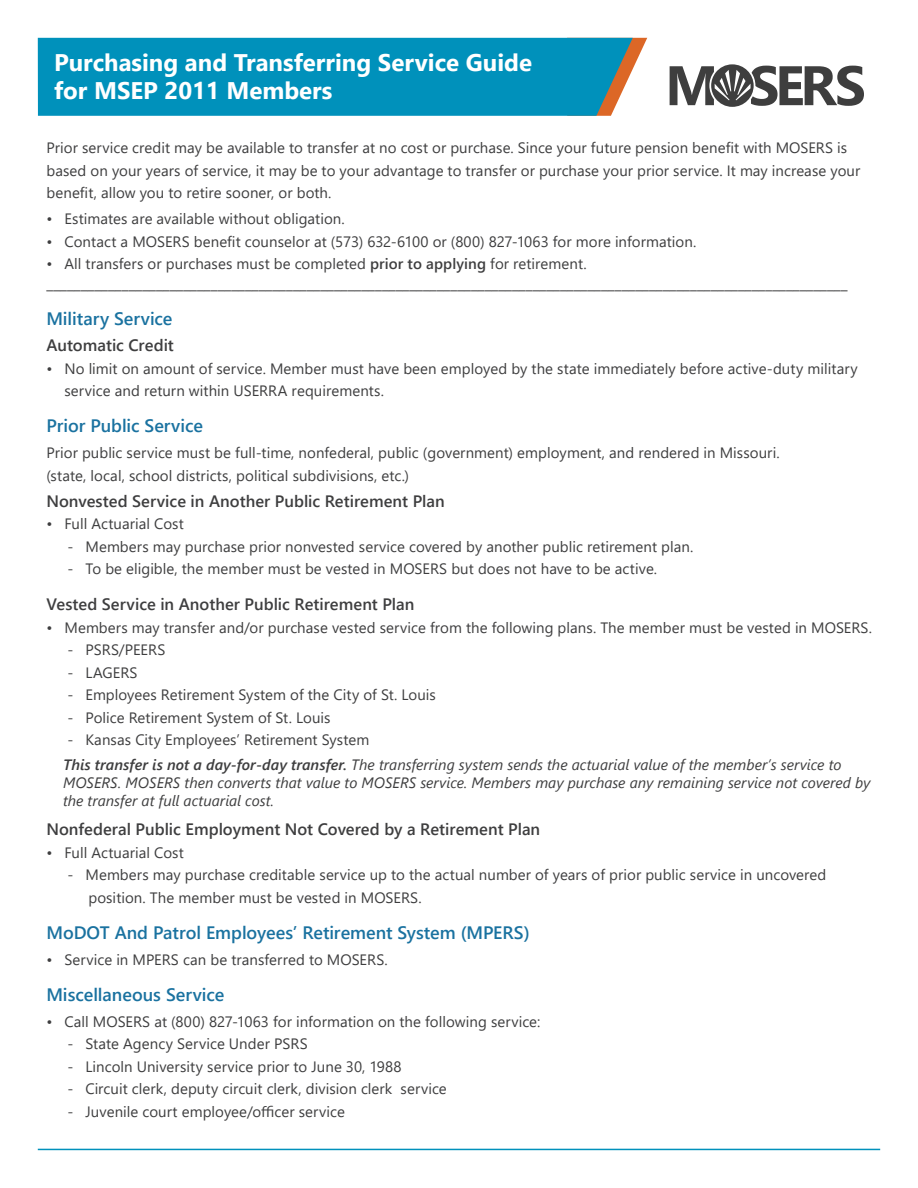
<style>
.page{position:relative;width:918px;height:1188px;background:#fff}
.page>*{position:absolute;margin:0;border:0;box-sizing:border-box;transform-origin:0 0}
.t1{font:700 24px "Segoe UI";color:#fff}
.t2{font:600 18px "Segoe UI";color:#1a72a0}
.t3{font:600 16.5px "Segoe UI";color:#3e3e3f}
.t4{font:16.5px "Segoe UI";color:#3e3e3f}
.t5{font:15px/22.5px "Segoe UI";letter-spacing:.005em;color:#3e3e3f}
.t6{font:italic 15px/18px "Segoe UI";color:#3e3e3f}
.s1{font-weight:600}
</style>
<div class="page">
<svg style="left:670px;top:64px;width:194px;height:43px"></svg>
<hr style="left:38px;top:1149px;width:842px;height:1px;background:#0091bb">
<svg style="left:633px;top:38px;width:14px;height:30px"></svg>
<div style="left:37px;top:38px;width:596px;height:78px;background:#0091bb"></div>
<p class="t1" style="left:54px;top:39px;width:480px">Purchasing and Transferring Service Guide</p>
<p class="t1" style="left:54px;top:68px;width:280px">for MSEP 2011 Members</p>
<p class="t5" style="left:46px;top:136px;width:815px">Prior service credit may be available to transfer at no cost or purchase. Since your future pension benefit with MOSERS is based on your years of service, it may be to your advantage to transfer or purchase your prior service. It may increase your benefit, allow you to retire sooner, or both.</p>
<p class="t5" style="left:46px;top:207px;width:300px">• Estimates are available without obligation.</p>
<p class="t5" style="left:46px;top:229px;width:651px">• Contact a MOSERS benefit counselor at (573) 632-6100 or (800) 827-1063 for more information.</p>
<p class="t5" style="left:46px;top:252px;width:542px">• All transfers or purchases must be completed <span class="s1">prior to applying</span> for retirement.</p>
<p class="t4" style="left:46px;top:268px;width:803px">_____________________________________________________________________________________________________________________</p>
<p class="t2" style="left:46px;top:302px;width:128px">Military Service</p>
<p class="t3" style="left:46px;top:330px;width:129px">Automatic Credit</p>
<p class="t5" style="left:64px;top:356px;width:795px;text-indent:-18px">• No limit on amount of service. Member must have been employed by the state immediately before active-duty military service and return within USERRA requirements.</p>
<p class="t2" style="left:46px;top:409px;width:158px">Prior Public Service</p>
<p class="t5" style="left:46px;top:440px;width:735px">Prior public service must be full-time, nonfederal, public (government) employment, and rendered in Missouri. (state, local, school districts, political subdivisions, etc.)</p>
<p class="t3" style="left:46px;top:485px;width:400px">Nonvested Service in Another Public Retirement Plan</p>
<p class="t5" style="left:46px;top:511px;width:139px">• Full Actuarial Cost</p>
<p class="t5" style="left:68px;top:534px;width:627px">- Members may purchase prior nonvested service covered by another public retirement plan.</p>
<p class="t5" style="left:68px;top:556px;width:591px">- To be eligible, the member must be vested in MOSERS but does not have to be active.</p>
<p class="t3" style="left:46px;top:589px;width:370px">Vested Service in Another Public Retirement Plan</p>
<p class="t5" style="left:46px;top:615px;width:827px">• Members may transfer and/or purchase vested service from the following plans. The member must be vested in MOSERS.</p>
<p class="t5" style="left:68px;top:637px;width:99px">- PSRS/PEERS</p>
<p class="t5" style="left:68px;top:660px;width:72px">- LAGERS</p>
<p class="t5" style="left:68px;top:682px;width:370px">- Employees Retirement System of the City of St. Louis</p>
<p class="t5" style="left:68px;top:705px;width:265px">- Police Retirement System of St. Louis</p>
<p class="t5" style="left:68px;top:727px;width:303px">- Kansas City Employees’ Retirement System</p>
<p class="t6" style="left:63px;top:754px;width:809px"><span class="s1">This transfer is not a day-for-day transfer.</span> The transferring system sends the actuarial value of the member’s service to<br>MOSERS. MOSERS then converts that value to MOSERS service. Members may purchase any remaining service not covered by the transfer at full actuarial cost.</p>
<p class="t3" style="left:46px;top:814px;width:495px">Nonfederal Public Employment Not Covered by a Retirement Plan</p>
<p class="t5" style="left:46px;top:840px;width:139px">• Full Actuarial Cost</p>
<p class="t5" style="left:88px;top:862px;width:739px;text-indent:-21px">- Members may purchase creditable service up to the actual number of years of prior public service in uncovered position. The member must be vested in MOSERS.</p>
<p class="t2" style="left:46px;top:915px;width:485px">MoDOT And Patrol Employees’ Retirement System (MPERS)</p>
<p class="t5" style="left:46px;top:947px;width:343px">• Service in MPERS can be transferred to MOSERS.</p>
<p class="t2" style="left:46px;top:977px;width:179px">Miscellaneous Service</p>
<p class="t5" style="left:46px;top:1009px;width:495px">• Call MOSERS at (800) 827-1063 for information on the following service:</p>
<p class="t5" style="left:68px;top:1031px;width:242px">- State Agency Service Under PSRS</p>
<p class="t5" style="left:68px;top:1054px;width:336px">- Lincoln University service prior to June 30, 1988</p>
<p class="t5" style="left:68px;top:1076px;width:381px">- Circuit clerk, deputy circuit clerk, division clerk service</p>
<p class="t5" style="left:68px;top:1099px;width:279px">- Juvenile court employee/officer service</p>
</div>
